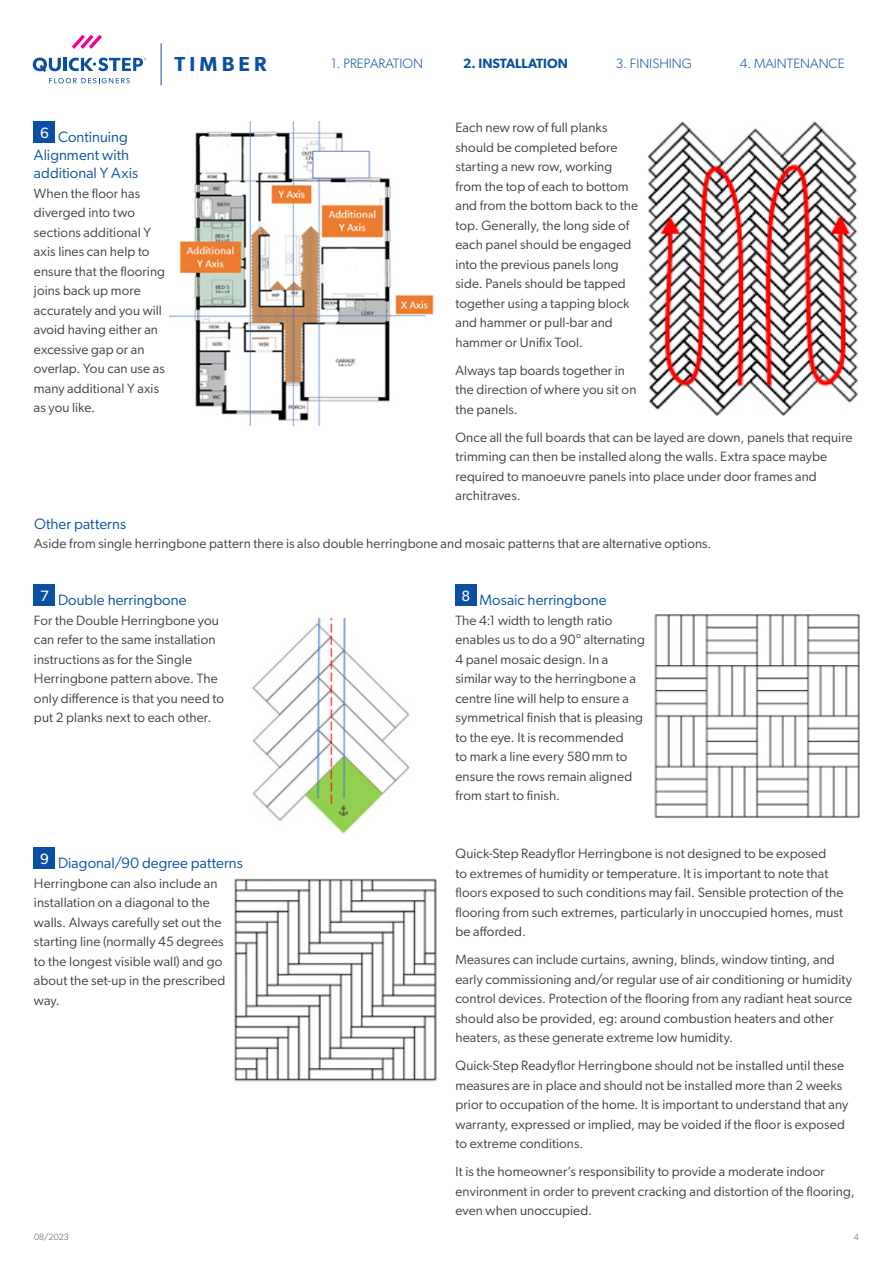
<style>
.page{position:relative;width:893px;height:1263px;background:#fff}
.page>*{position:absolute;margin:0;border:0;box-sizing:border-box;transform-origin:0 0}
.t1{font:600 20.55px "Gibson";letter-spacing:.2em;color:#0a4fa2}
.heading{font:15px/18px "Gibson";letter-spacing:.005em;color:#0a4fa2}
.bullet_number{font:15px "Gibson";color:#fff}
.Text{font:13.5px/19.5px "Gibson";letter-spacing:.01em;color:#3e3e3f}
.t2{font:300 13.5px "Gibson";color:#0a4fa2}
.t3{font:600 13.5px "Gibson";color:#0a4fa2}
.t4{font:300 9px "Gibson";color:#57585a}
</style>
<div class="page">
<svg style="left:49px;top:78px;width:81px;height:5px"></svg>
<svg style="left:72px;top:35px;width:30px;height:14px"></svg>
<svg style="left:33px;top:58px;width:28px;height:14px"></svg>
<hr style="left:63px;top:58px;width:4px;height:13px;background:#0a4fa2">
<svg style="left:69px;top:58px;width:77px;height:13px"></svg>
<hr style="left:161px;top:43px;width:1px;height:42px;background:#0a4fa2">
<div style="left:34px;top:584px;width:21px;height:21px;background:#0a4fa2"></div>
<div style="left:455px;top:584px;width:21px;height:21px;background:#0a4fa2"></div>
<div style="left:34px;top:121px;width:21px;height:21px;background:#0a4fa2"></div>
<img style="left:169px;top:121px;width:265px;height:305px">
<img style="left:647px;top:121px;width:211px;height:294px">
<img style="left:252px;top:618px;width:158px;height:217px">
<img style="left:654px;top:614px;width:206px;height:204px">
<div style="left:34px;top:847px;width:21px;height:21px;background:#0a4fa2"></div>
<img style="left:234px;top:878px;width:203px;height:204px">
<h1 class="t1" style="left:175px;top:52px;width:93px">TIMBER</h1>
<p class="bullet_number" style="left:40px;top:124px;width:10px">6</p>
<p class="heading" style="left:34px;top:128px;width:106px;text-indent:24px">Continuing<br>Alignment with additional Y Axis</p>
<p class="Text" style="left:34px;top:183px;width:133px">When the floor has diverged into two sections additional Y axis lines can help to ensure that the flooring joins back up more accurately and you will avoid having either an excessive gap or an overlap. You can use as many additional Y axis as you like.</p>
<p class="t2" style="left:331px;top:55px;width:93px">1. PREPARATION</p>
<p class="t3" style="left:463px;top:55px;width:106px">2. INSTALLATION</p>
<p class="t2" style="left:616px;top:55px;width:78px">3. FINISHING</p>
<p class="t2" style="left:740px;top:55px;width:106px">4. MAINTENANCE</p>
<p class="Text" style="left:455px;top:117px;width:184px">Each new row of full planks should be completed before starting a new row, working from the top of each to bottom and from the bottom back to the top. Generally, the long side of each panel should be engaged into the previous panels long side. Panels should be tapped together using a tapping block and hammer or pull-bar and hammer or Unifix Tool.</p>
<p class="Text" style="left:455px;top:360px;width:182px">Always tap boards together in the direction of where you sit on the panels.</p>
<p class="Text" style="left:455px;top:427px;width:399px">Once all the full boards that can be layed are down, panels that require trimming can then be installed along the walls. Extra space maybe required to manoeuvre panels into place under door frames and architraves.</p>
<p class="heading" style="left:34px;top:514px;width:94px">Other patterns</p>
<p class="Text" style="left:34px;top:534px;width:679px">Aside from single herringbone pattern there is also double herringbone and mosaic patterns that are alternative options.</p>
<p class="bullet_number" style="left:40px;top:587px;width:10px">7</p>
<p class="heading" style="left:58px;top:591px;width:130px">Double herringbone</p>
<p class="Text" style="left:34px;top:610px;width:192px">For the Double Herringbone you can refer to the same installation instructions as for the Single<br>Herringbone pattern above. The only difference is that you need to put 2 planks next to each other.</p>
<p class="bullet_number" style="left:40px;top:850px;width:10px">9</p>
<p class="heading" style="left:58px;top:854px;width:186px">Diagonal/90 degree patterns</p>
<p class="Text" style="left:34px;top:873px;width:193px">Herringbone can also include an installation on a diagonal to the walls. Always carefully set out the starting line (normally 45 degrees to the longest visible wall) and go about the set-up in the prescribed way.</p>
<p class="t4" style="left:34px;top:1232px;width:36px">08/2023</p>
<p class="bullet_number" style="left:462px;top:587px;width:10px">8</p>
<p class="heading" style="left:479px;top:591px;width:128px">Mosaic herringbone</p>
<p class="Text" style="left:455px;top:610px;width:191px">The 4:1 width to length ratio enables us to do a 90° alternating<br>4 panel mosaic design. In a similar way to the herringbone a centre line will help to ensure a symmetrical finish that is pleasing to the eye. It is recommended<br>to mark a line every 580 mm to ensure the rows remain aligned from start to finish.</p>
<p class="Text" style="left:455px;top:843px;width:389px">Quick-Step Readyflor Herringbone is not designed to be exposed<br>to extremes of humidity or temperature. It is important to note that floors exposed to such conditions may fail. Sensible protection of the flooring from such extremes, particularly in unoccupied homes, must be afforded.</p>
<p class="Text" style="left:455px;top:949px;width:398px">Measures can include curtains, awning, blinds, window tinting, and early commissioning and/or regular use of air conditioning or humidity control devices. Protection of the flooring from any radiant heat source should also be provided, eg: around combustion heaters and other heaters, as these generate extreme low humidity.</p>
<p class="Text" style="left:455px;top:1055px;width:394px">Quick-Step Readyflor Herringbone should not be installed until these measures are in place and should not be installed more than 2 weeks prior to occupation of the home. It is important to understand that any warranty, expressed or implied, may be voided if the floor is exposed to extreme conditions.</p>
<p class="Text" style="left:455px;top:1161px;width:401px">It is the homeowner’s responsibility to provide a moderate indoor environment in order to prevent cracking and distortion of the flooring, even when unoccupied.</p>
<p class="t4" style="left:854px;top:1232px;width:7px">4</p>
</div>
